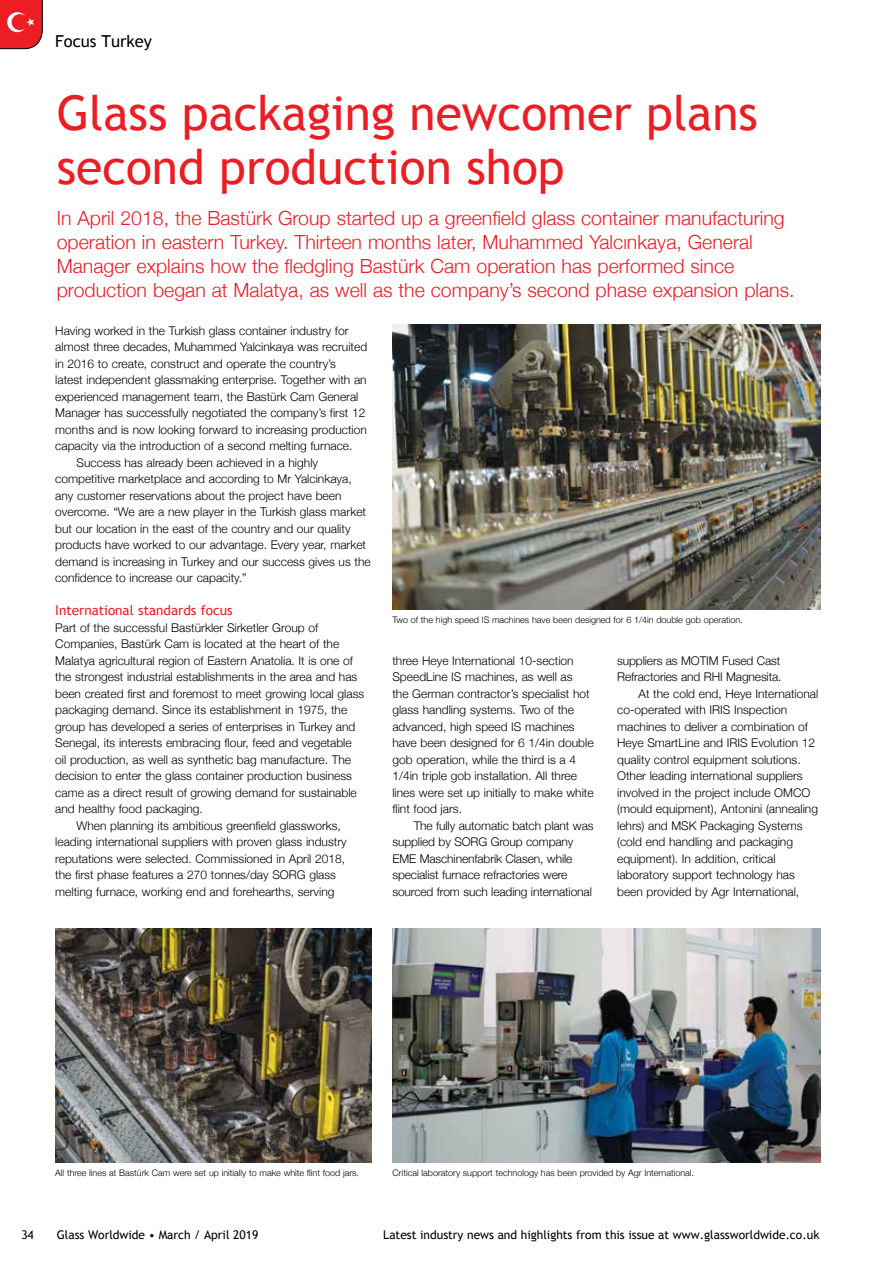
<style>
.page{position:relative;width:893px;height:1263px;background:#fff}
.page>*{position:absolute;margin:0;border:0;box-sizing:border-box;transform-origin:0 0}
.t1{font:48px/54px "Trebuchet MS";color:#ed1d24}
.t2{font:300 19.5px/24px "Helvetica Neue";color:#ed1d24}
.t3{font:16.5px "Trebuchet MS";color:#000}
.t4{font:13.5px "Trebuchet MS";color:#ed1d24}
.t5{font:300 12px/16.5px "Helvetica Neue";color:#000}
.t6{font:12px "Trebuchet MS";color:#000}
.t7{font:300 9px "Helvetica Neue";color:#000}
</style>
<div class="page">
<svg style="left:0;top:0;width:43px;height:49px;background:#e53238"></svg>
<img style="left:55px;top:929px;width:316px;height:233px">
<img style="left:393px;top:324px;width:428px;height:286px">
<img style="left:392px;top:929px;width:429px;height:234px">
<h3 class="t3" style="left:55px;top:32px;width:98px">Focus Turkey</h3>
<h1 class="t1" style="left:57px;top:87px;width:703px">Glass packaging newcomer plans second production shop</h1>
<p class="t2" style="left:57px;top:205px;width:739px">In April 2018, the Bastürk Group started up a greenfield glass container manufacturing operation in eastern Turkey. Thirteen months later, Muhammed Yalcınkaya, General Manager explains how the fledgling Bastürk Cam operation has performed since production began at Malatya, as well as the company’s second phase expansion plans.</p>
<p class="t5" style="left:55px;top:321px;width:295px">Having worked in the Turkish glass container industry for</p>
<p class="t5" style="left:55px;top:338px;width:313px">almost three decades, Muhammed Yalcinkaya was recruited</p>
<p class="t5" style="left:55px;top:354px;width:282px">in 2016 to create, construct and operate the country’s</p>
<p class="t5" style="left:55px;top:371px;width:313px">latest independent glassmaking enterprise. Together with an</p>
<p class="t5" style="left:55px;top:387px;width:305px">experienced management team, the Bastürk Cam General</p>
<p class="t5" style="left:55px;top:404px;width:312px">Manager has successfully negotiated the company’s first 12</p>
<p class="t5" style="left:55px;top:420px;width:313px">months and is now looking forward to increasing production</p>
<p class="t5" style="left:55px;top:437px;width:299px">capacity via the introduction of a second melting furnace.</p>
<p class="t5" style="left:77px;top:453px;width:243px">Success has already been achieved in a highly</p>
<p class="t5" style="left:55px;top:470px;width:298px">competitive marketplace and according to Mr Yalcinkaya,</p>
<p class="t5" style="left:55px;top:486px;width:288px">any customer reservations about the project have been</p>
<p class="t5" style="left:55px;top:503px;width:312px">overcome. “We are a new player in the Turkish glass market</p>
<p class="t5" style="left:55px;top:519px;width:297px">but our location in the east of the country and our quality</p>
<p class="t5" style="left:55px;top:536px;width:312px">products have worked to our advantage. Every year, market</p>
<p class="t5" style="left:55px;top:552px;width:317px">demand is increasing in Turkey and our success gives us the</p>
<p class="t5" style="left:55px;top:569px;width:193px">confidence to increase our capacity.”</p>
<p class="t4" style="left:55px;top:602px;width:179px">International standards focus</p>
<p class="t5" style="left:55px;top:618px;width:264px">Part of the successful Bastürkler Sirketler Group of</p>
<p class="t5" style="left:55px;top:635px;width:285px">Companies, Bastürk Cam is located at the heart of the</p>
<p class="t5" style="left:55px;top:651px;width:299px">Malatya agricultural region of Eastern Anatolia. It is one of</p>
<p class="t5" style="left:55px;top:668px;width:304px">the strongest industrial establishments in the area and has</p>
<p class="t5" style="left:55px;top:684px;width:310px">been created first and foremost to meet growing local glass</p>
<p class="t5" style="left:55px;top:701px;width:293px">packaging demand. Since its establishment in 1975, the</p>
<p class="t5" style="left:55px;top:717px;width:302px">group has developed a series of enterprises in Turkey and</p>
<p class="t5" style="left:55px;top:734px;width:298px">Senegal, its interests embracing flour, feed and vegetable</p>
<p class="t5" style="left:55px;top:750px;width:297px">oil production, as well as synthetic bag manufacture. The</p>
<p class="t5" style="left:55px;top:767px;width:298px">decision to enter the glass container production business</p>
<p class="t5" style="left:55px;top:783px;width:303px">came as a direct result of growing demand for sustainable</p>
<p class="t5" style="left:55px;top:800px;width:149px">and healthy food packaging.</p>
<p class="t5" style="left:77px;top:816px;width:266px">When planning its ambitious greenfield glassworks,</p>
<p class="t5" style="left:55px;top:833px;width:293px">leading international suppliers with proven glass industry</p>
<p class="t5" style="left:55px;top:849px;width:291px">reputations were selected. Commissioned in April 2018,</p>
<p class="t5" style="left:55px;top:866px;width:282px">the first phase features a 270 tonnes/day SORG glass</p>
<p class="t5" style="left:55px;top:882px;width:281px">melting furnace, working end and forehearths, serving</p>
<p class="t7" style="left:392px;top:612px;width:352px">Two of the high speed IS machines have been designed for 6 1/4in double gob operation.</p>
<p class="t5" style="left:392px;top:651px;width:203px">three Heye International 10-section SpeedLine IS machines, as well as<br>the German contractor’s specialist hot glass handling systems. Two of the advanced, high speed IS machines have been designed for 6 1/4in double gob operation, while the third is a 4<br>1/4in triple gob installation. All three lines were set up initially to make white flint food jars.</p>
<p class="t5" style="left:392px;top:816px;width:203px;text-indent:21px">The fully automatic batch plant was supplied by SORG Group company EME Maschinenfabrik Clasen, while specialist furnace refractories were sourced from such leading international</p>
<p class="t5" style="left:617px;top:651px;width:165px">suppliers as MOTIM Fused Cast</p>
<p class="t5" style="left:617px;top:668px;width:166px">Refractories and RHI Magnesita.</p>
<p class="t5" style="left:638px;top:684px;width:181px">At the cold end, Heye International</p>
<p class="t5" style="left:617px;top:701px;width:171px">co-operated with IRIS Inspection</p>
<p class="t5" style="left:617px;top:717px;width:192px">machines to deliver a combination of</p>
<p class="t5" style="left:617px;top:734px;width:199px">Heye SmartLine and IRIS Evolution 12</p>
<p class="t5" style="left:617px;top:750px;width:185px">quality control equipment solutions.</p>
<p class="t5" style="left:617px;top:767px;width:187px">Other leading international suppliers</p>
<p class="t5" style="left:617px;top:783px;width:195px">involved in the project include OMCO</p>
<p class="t5" style="left:617px;top:800px;width:202px">(mould equipment), Antonini (annealing</p>
<p class="t5" style="left:617px;top:816px;width:187px">lehrs) and MSK Packaging Systems</p>
<p class="t5" style="left:617px;top:833px;width:177px">(cold end handling and packaging</p>
<p class="t5" style="left:617px;top:849px;width:160px">equipment). In addition, critical</p>
<p class="t5" style="left:617px;top:866px;width:179px">laboratory support technology has</p>
<p class="t5" style="left:617px;top:882px;width:184px">been provided by Agr International,</p>
<p class="t7" style="left:55px;top:1165px;width:305px">All three lines at Bastürk Cam were set up initially to make white flint food jars.</p>
<p class="t7" style="left:393px;top:1165px;width:303px">Critical laboratory support technology has been provided by Agr International.</p>
<p class="t6" style="left:21px;top:1228px;width:14px">34</p>
<p class="t6" style="left:57px;top:1228px;width:203px">Glass Worldwide • March / April 2019</p>
<p class="t6" style="left:383px;top:1228px;width:438px">Latest industry news and highlights from this issue at www.glassworldwide.co.uk</p>
</div>
